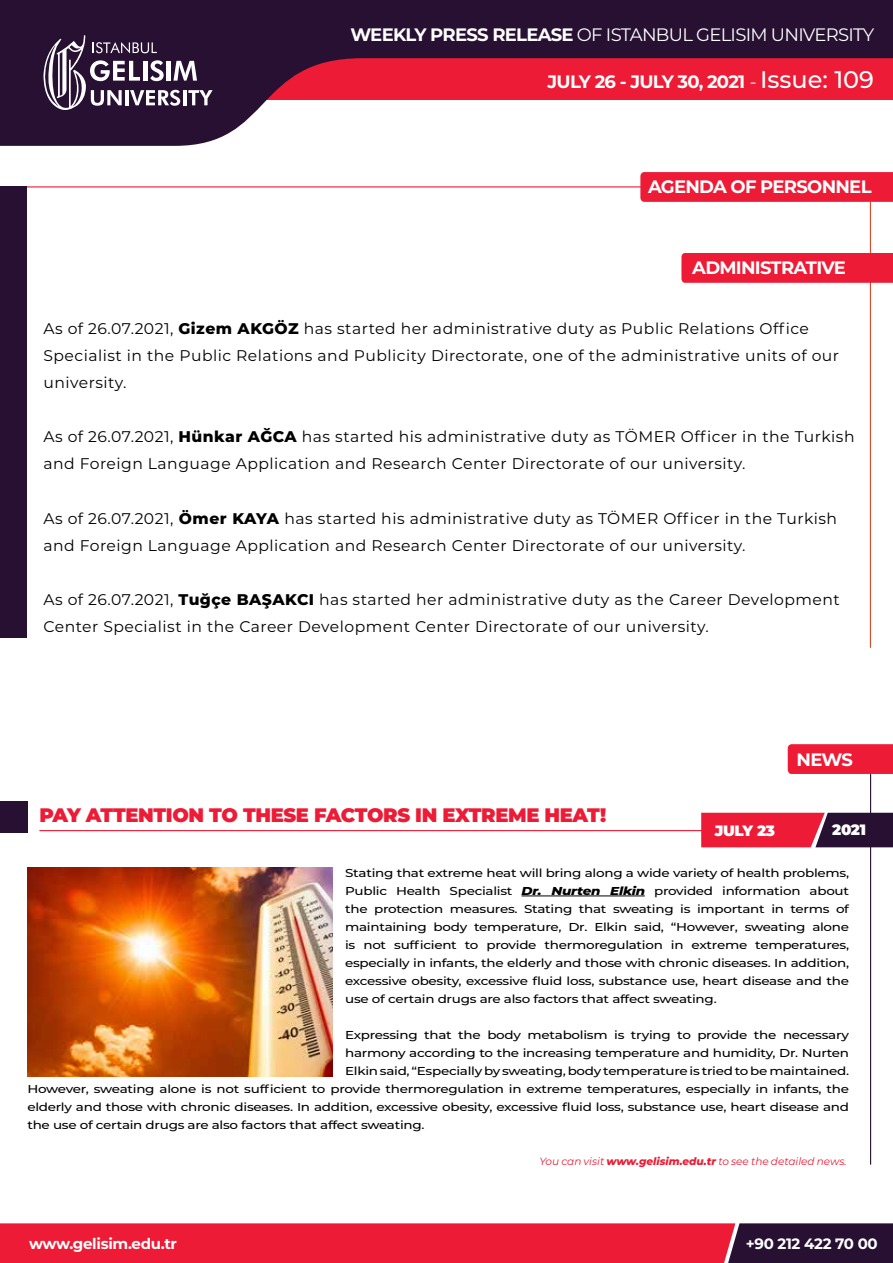
<style>
.page{position:relative;width:893px;height:1263px;background:#fff}
.page>*{position:absolute;margin:0;border:0;box-sizing:border-box;transform-origin:0 0}
.t1{font:900 19.5px "Montserrat";letter-spacing:-.02em;color:#ed1b35}
.t2{font:700 18px "Montserrat";letter-spacing:-.04em;color:#fff}
.t3{font:18px "Montserrat";letter-spacing:-.04em;color:#fff}
.t4{font:15.45px/27px "Montserrat";letter-spacing:.03em;color:#000}
.t5{font:700 15px "Montserrat";letter-spacing:-.02em;color:#fff}
.t6{font:900 15px "Montserrat";letter-spacing:-.02em;color:#fff}
.t7{font:500 11.55px/18px "Montserrat";letter-spacing:-.02em;color:#000;text-align:justify;scale:1.18 1}
.t8{font:italic 10.5px "Montserrat";color:#ed1b35}
.s1{font-weight:700}
.s2{font-weight:400}
.s3{font-weight:500;font-size:24px}
.s4{font-weight:800}
.s5{font-weight:800;font-style:italic}
</style>
<div class="page">
<svg style="left:0;top:0;width:893px;height:146px;fill:#271032"></svg>
<svg style="left:0;top:1223px;width:893px;height:40px;background:#ca1c37"></svg>
<svg style="left:40px;top:35px;width:173px;height:76px"></svg>
<hr style="left:7px;top:186px;width:725px;height:1px;background:#ed1b35">
<div style="left:0;top:186px;width:27px;height:452px;background:#271032"></div>
<svg style="left:640px;top:172px;width:253px;height:30px;background:#ed1d36"></svg>
<hr style="left:870px;top:202px;width:1px;height:446px;background:#d34d2a">
<div style="left:681px;top:253px;width:212px;height:30px;background:#ed1b35"></div>
<div style="left:788px;top:744px;width:105px;height:30px;background:#ed1b35"></div>
<div style="left:0;top:801px;width:28px;height:31px;background:#271032"></div>
<hr style="left:521px;top:896px;width:124px;height:1px;background:#000">
<img style="left:27px;top:867px;width:305px;height:209px">
<hr style="left:39px;top:830px;width:681px;height:1px;background:#ed1b35">
<svg style="left:701px;top:813px;width:192px;height:34px;background:#a41b38"></svg>
<hr style="left:870px;top:774px;width:1px;height:391px;background:#271032">
<h2 class="t3" style="left:350px;top:22px;width:525px"><span class="s1">WEEKLY PRESS RELEASE</span> OF ISTANBUL GELISIM UNIVERSITY</h2>
<h2 class="t2" style="left:548px;top:69px;width:328px">JULY 26 - JULY 30, 2021 <span class="s2">-</span> <span class="s3">Issue: 109</span></h2>
<h2 class="t2" style="left:648px;top:174px;width:225px">AGENDA OF PERSONNEL</h2>
<h2 class="t2" style="left:692px;top:255px;width:155px">ADMINISTRATIVE</h2>
<h3 class="t4" style="left:43px;top:315px;width:797px">As of 26.07.2021, <span class="s4">Gizem AKGÖZ</span> has started her administrative duty as Public Relations Office<br>Specialist in the Public Relations and Publicity Directorate, one of the administrative units of our university.</h3>
<h3 class="t4" style="left:43px;top:423px;width:813px">As of 26.07.2021, <span class="s4">Hünkar AĞCA</span> has started his administrative duty as TÖMER Officer in the Turkish and Foreign Language Application and Research Center Directorate of our university.</h3>
<h3 class="t4" style="left:43px;top:504px;width:795px">As of 26.07.2021, <span class="s4">Ömer KAYA</span> has started his administrative duty as TÖMER Officer in the Turkish and Foreign Language Application and Research Center Directorate of our university.</h3>
<h3 class="t4" style="left:43px;top:585px;width:798px">As of 26.07.2021, <span class="s4">Tuğçe BAŞAKCI</span> has started her administrative duty as the Career Development<br>Center Specialist in the Career Development Center Directorate of our university.</h3>
<h1 class="t1" style="left:39px;top:800px;width:568px">PAY ATTENTION TO THESE FACTORS IN EXTREME HEAT!</h1>
<h2 class="t2" style="left:796px;top:747px;width:58px">NEWS</h2>
<p class="t6" style="left:715px;top:819px;width:62px">JULY 23</p>
<p class="t6" style="left:832px;top:818px;width:35px">2021</p>
<p class="t7" style="left:345px;top:863px;width:429px">Stating that extreme heat will bring along a wide variety of health problems, Public Health Specialist <span class="s5">Dr. Nurten Elkin</span> provided information about the protection measures. Stating that sweating is important in terms of maintaining body temperature, Dr. Elkin said, “However, sweating alone is not sufficient to provide thermoregulation in extreme temperatures, especially in infants, the elderly and those with chronic diseases. In addition, excessive obesity, excessive fluid loss, substance use, heart disease and the use of certain drugs are also factors that affect sweating.</p>
<p class="t7" style="left:345px;top:1025px;width:429px">Expressing that the body metabolism is trying to provide the necessary</p>
<p class="t7" style="left:345px;top:1043px;width:429px">harmony according to the increasing temperature and humidity, Dr. Nurten</p>
<p class="t7" style="left:345px;top:1061px;width:429px">Elkin said, “Especially by sweating, body temperature is tried to be maintained.</p>
<p class="t7" style="left:27px;top:1079px;width:698px">However, sweating alone is not sufficient to provide thermoregulation in extreme temperatures, especially in infants, the</p>
<p class="t7" style="left:27px;top:1097px;width:698px">elderly and those with chronic diseases. In addition, excessive obesity, excessive fluid loss, substance use, heart disease and</p>
<p class="t7" style="left:27px;top:1115px;width:338px">the use of certain drugs are also factors that affect sweating.</p>
<p class="t8" style="left:540px;top:1153px;width:309px">You can visit <span class="s4">www.gelisim.edu.tr</span> to see the detailed news.</p>
<p class="t5" style="left:29px;top:1233px;width:150px">www.gelisim.edu.tr</p>
<p class="t5" style="left:746px;top:1233px;width:134px">+90 212 422 70 00</p>
</div>
